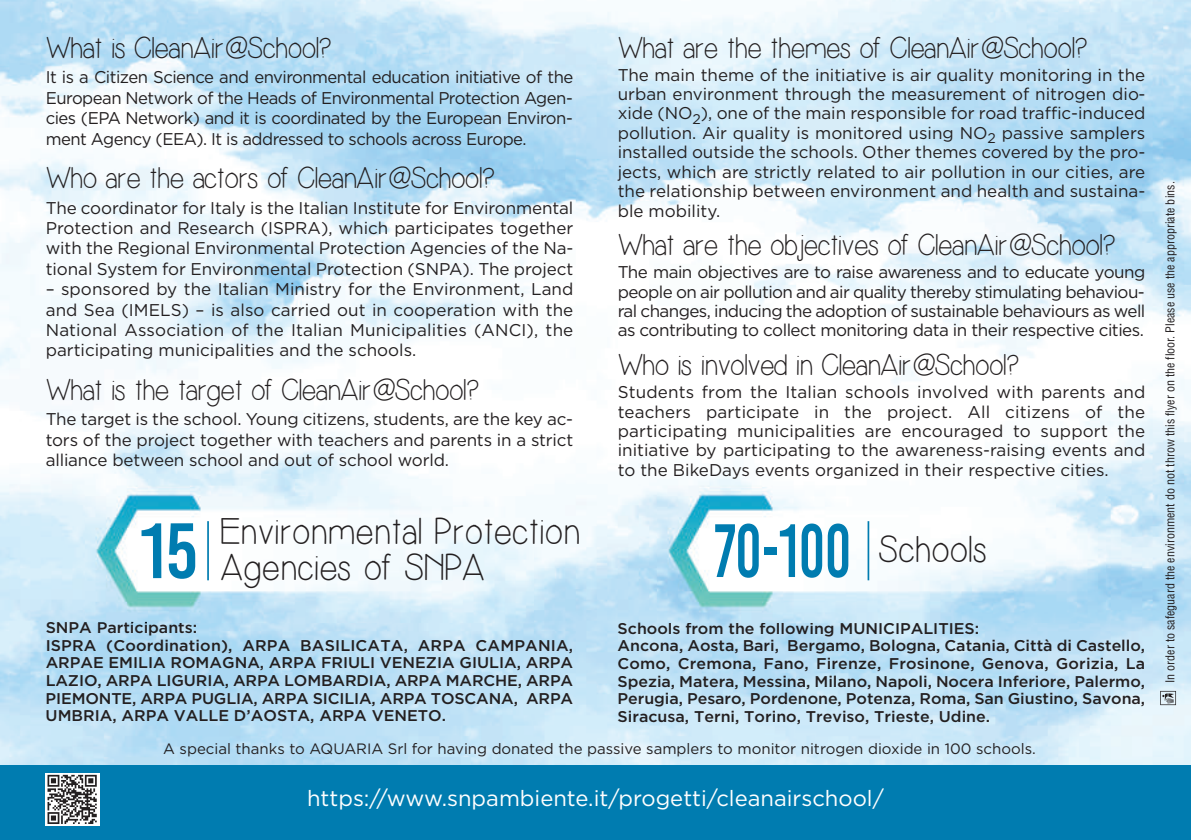
<style>
.page{position:relative;width:1191px;height:840px;background:#fff}
.page>*{position:absolute;margin:0;border:0;box-sizing:border-box;transform-origin:0 0}
.t1{font:37.4px/35.8px "Simplicity";letter-spacing:.025em;color:#231f20;text-align:center}
.t2{font:30px "Simplicity";color:#231f20}
.t3{font:22px "Gotham";color:#fff}
.t4{font:17px/19.4px "Gotham";letter-spacing:-.01em;color:#231f20;text-align:justify}
.t5{font:500 15.6px/17.6px "Gotham";color:#231f20}
.t6{font:15px "Gotham";color:#231f20}
.t7{font:condensed 12px "Helvetica";color:#231f20}
.s1{font-family:"Bebas Kai";font-size:78.2px;color:#007cb0}
.s2{font-family:"Bebas Kai";font-size:75.2px;color:#007cb0}
</style>
<div class="page">
<img style="left:0;top:0;width:1191px;height:764px">
<div style="left:0;top:764px;width:1191px;height:75px;background:#007cb0"></div>
<img style="left:45px;top:773px;width:54px;height:51px">
<svg style="left:1160px;top:690px;width:16px;height:14px"></svg>
<img style="left:86px;top:479px;width:447px;height:143px">
<img style="left:86px;top:621px;width:57px;height:1px">
<img style="left:657px;top:479px;width:448px;height:143px">
<hr style="left:207px;top:521px;width:2px;height:59px;background:#007cb0">
<hr style="left:867px;top:521px;width:2px;height:59px;background:#007cb0">
<h2 class="t2" style="left:46px;top:33px;width:287px">What is CleanAir@School?</h2>
<p class="t4" style="left:46px;top:68px;width:529px;line-height:20.4px">It is a Citizen Science and environmental education initiative of the European Network of the Heads of Environmental Protection Agen&shy;cies (EPA Network) and it is coordinated by the European Environ&shy;ment Agency (EEA). It is addressed to schools across Europe.</p>
<h2 class="t2" style="left:46px;top:163px;width:450px">Who are the actors of CleanAir@School?</h2>
<p class="t4" style="left:46px;top:198px;width:529px;line-height:20.4px">The coordinator for Italy is the Italian Institute for Environmental Protection and Research (ISPRA), which participates together with the Regional Environmental Protection Agencies of the Na&shy;tional System for Environmental Protection (SNPA). The project</p>
<p class="t4" style="left:46px;top:280px;width:529px;line-height:20.4px">– sponsored by the Italian Ministry for the Environment, Land and Sea (IMELS) – is also carried out in cooperation with the National Association of the Italian Municipalities (ANCI), the participating municipalities and the schools.</p>
<h2 class="t2" style="left:46px;top:374px;width:434px">What is the target of CleanAir@School?</h2>
<p class="t4" style="left:46px;top:410px;width:529px;line-height:20.4px">The target is the school. Young citizens, students, are the key ac&shy;tors of the project together with teachers and parents in a strict alliance between school and out of school world.</p>
<h2 class="t2" style="left:617px;top:33px;width:470px">What are the themes of CleanAir@School?</h2>
<p class="t4" style="left:617px;top:66px;width:529px">The main theme of the initiative is air quality monitoring in the urban environment through the measurement of nitrogen dio&shy;xide (NO<sub>2</sub>), one of the main responsible for road traffic-induced pollution. Air quality is monitored using NO<sub>2</sub> passive samplers installed outside the schools. Other themes covered by the pro&shy;jects, which are strictly related to air pollution in our cities, are the relationship between environment and health and sustaina&shy;ble mobility.</p>
<h2 class="t2" style="left:617px;top:230px;width:498px">What are the objectives of CleanAir@School?</h2>
<p class="t4" style="left:617px;top:264px;width:529px">The main objectives are to raise awareness and to educate young people on air pollution and air quality thereby stimulating behaviou&shy;ral changes, inducing the adoption of sustainable behaviours as well as contributing to collect monitoring data in their respective cities.</p>
<h2 class="t2" style="left:617px;top:350px;width:402px">Who is involved in CleanAir@School?</h2>
<p class="t4" style="left:617px;top:383px;width:529px">Students from the Italian schools involved with parents and teachers participate in the project. All citizens of the participating municipalities are encouraged to support the initiative by participating to the awareness-raising events and to the BikeDays events organized in their respective cities.</p>
<h1 class="t1" style="left:140px;top:514px;width:441px"><span class="s1">15</span> Environmental Protection<br>Agencies of SNPA</h1>
<h1 class="t1" style="left:714px;top:532px;width:273px"><span class="s2">70-100</span> Schools</h1>
<p class="t5" style="left:46px;top:618px;width:529px">SNPA Participants:<br>ISPRA (Coordination), ARPA BASILICATA, ARPA CAMPANIA, ARPAE EMILIA ROMAGNA, ARPA FRIULI VENEZIA GIULIA, ARPA LAZIO, ARPA LIGURIA, ARPA LOMBARDIA, ARPA MARCHE, ARPA PIEMONTE, ARPA PUGLIA, ARPA SICILIA, ARPA TOSCANA, ARPA UMBRIA, ARPA VALLE D’AOSTA, ARPA VENETO.</p>
<p class="t5" style="left:617px;top:618px;width:529px">Schools from the following MUNICIPALITIES:<br>Ancona, Aosta, Bari, Bergamo, Bologna, Catania, Città di Castello, Como, Cremona, Fano, Firenze, Frosinone, Genova, Gorizia, La Spezia, Matera, Messina, Milano, Napoli, Nocera Inferiore, Palermo, Perugia, Pesaro, Pordenone, Potenza, Roma, San Giustino, Savona, Siracusa, Terni, Torino, Treviso, Trieste, Udine.</p>
<p class="t6" style="left:163px;top:743px;width:874px">A special thanks to AQUARIA Srl for having donated the passive samplers to monitor nitrogen dioxide in 100 schools.</p>
<p class="t3" style="left:307px;top:790px;width:578px">https://www.snpambiente.it/progetti/cleanairschool/</p>
<p class="t7" style="left:1163px;top:682px;width:502px;rotate:-90deg">In order to safeguard the environment do not throw this flyer on the floor. Please use the appropriate bins.</p>
</div>
